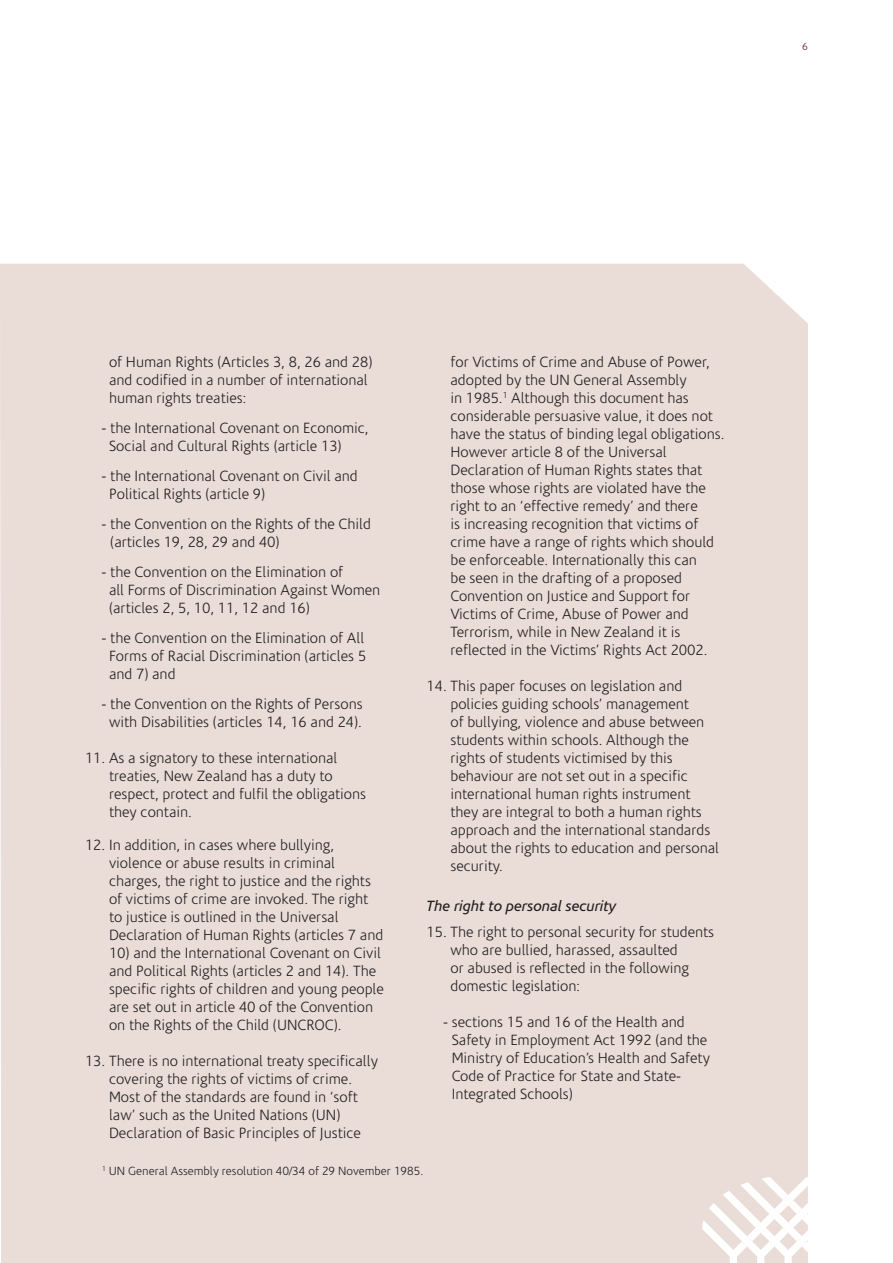
<style>
.page{position:relative;width:893px;height:1263px;background:#fff}
.page>*{position:absolute;margin:0;border:0;box-sizing:border-box;transform-origin:0 0}
.t1{font:300 15px/18px "Coris Macron";color:#231f20}
.t2{font:italic 15px "Coris Macron";color:#231f20}
.t3{font:300 12px "Coris Macron";color:#231f20}
.t4{font:300 10.5px "Coris Macron";color:#762023}
</style>
<div class="page">
<div style="left:0;top:264px;width:808px;height:999px;background:#eaddd7"></div>
<svg style="left:702px;top:1177px;width:106px;height:86px"></svg>
<div style="left:425px;top:1116px;width:112px;height:14px;background:#eaddd7"></div>
<p class="t4" style="left:802px;top:41px;width:7px">6</p>
<p class="t1" style="left:109px;top:353px;width:265px">of Human Rights (Articles 3, 8, 26 and 28) and codified in a number of international human rights treaties:</p>
<p class="t1" style="left:109px;top:419px;width:261px;text-indent:-8px">- the International Covenant on Economic,<br>Social and Cultural Rights (article 13)</p>
<p class="t1" style="left:109px;top:467px;width:250px;text-indent:-8px">- the International Covenant on Civil and<br>Political Rights (article 9)</p>
<p class="t1" style="left:110px;top:515px;width:262px;text-indent:-9px">- the Convention on the Rights of the Child (articles 19, 28, 29 and 40)</p>
<p class="t1" style="left:109px;top:563px;width:273px;text-indent:-8px">- the Convention on the Elimination of<br>all Forms of Discrimination Against Women (articles 2, 5, 10, 11, 12 and 16)</p>
<p class="t1" style="left:109px;top:629px;width:259px;text-indent:-8px">- the Convention on the Elimination of All<br>Forms of Racial Discrimination (articles 5 and 7) and</p>
<p class="t1" style="left:102px;top:695px;width:263px;text-align:center">- the Convention on the Rights of Persons with Disabilities (articles 14, 16 and 24).</p>
<p class="t1" style="left:109px;top:749px;width:259px;text-indent:-24px">11. As a signatory to these international treaties, New Zealand has a duty to respect, protect and fulfil the obligations they contain.</p>
<p class="t1" style="left:109px;top:836px;width:276px;text-indent:-24px">12. In addition, in cases where bullying, violence or abuse results in criminal charges, the right to justice and the rights of victims of crime are invoked. The right to justice is outlined in the Universal Declaration of Human Rights (articles 7 and</p>
<p class="t1" style="left:109px;top:944px;width:276px">10) and the International Covenant on Civil and Political Rights (articles 2 and 14). The specific rights of children and young people are set out in article 40 of the Convention on the Rights of the Child (UNCROC).</p>
<p class="t1" style="left:109px;top:1052px;width:270px;text-indent:-24px">13. There is no international treaty specifically covering the rights of victims of crime.<br>Most of the standards are found in ‘soft law’ such as the United Nations (UN)<br>Declaration of Basic Principles of Justice</p>
<p class="t1" style="left:450px;top:353px;width:276px">for Victims of Crime and Abuse of Power, adopted by the UN General Assembly<br>in 1985.<sup>1</sup> Although this document has considerable persuasive value, it does not have the status of binding legal obligations.<br>However article 8 of the Universal Declaration of Human Rights states that those whose rights are violated have the right to an ‘effective remedy’ and there<br>is increasing recognition that victims of crime have a range of rights which should be enforceable. Internationally this can<br>be seen in the drafting of a proposed Convention on Justice and Support for Victims of Crime, Abuse of Power and Terrorism, while in New Zealand it is reflected in the Victims’ Rights Act 2002.</p>
<p class="t1" style="left:450px;top:677px;width:270px;text-indent:-24px">14. This paper focuses on legislation and policies guiding schools’ management<br>of bullying, violence and abuse between students within schools. Although the rights of students victimised by this behaviour are not set out in a specific international human rights instrument they are integral to both a human rights approach and the international standards about the rights to education and personal security.</p>
<p class="t2" style="left:426px;top:897px;width:191px">The right to personal security</p>
<p class="t1" style="left:450px;top:923px;width:265px;text-indent:-24px">15. The right to personal security for students who are bullied, harassed, assaulted<br>or abused is reflected in the following domestic legislation:</p>
<p class="t1" style="left:452px;top:1013px;width:260px;text-indent:-9px">- sections 15 and 16 of the Health and Safety in Employment Act 1992 (and the Ministry of Education’s Health and Safety Code of Practice for State and State-Integrated Schools)</p>
<p class="t3" style="left:102px;top:1164px;width:323px"><sup>1</sup> UN General Assembly resolution 40/34 of 29 November 1985.</p>
</div>
